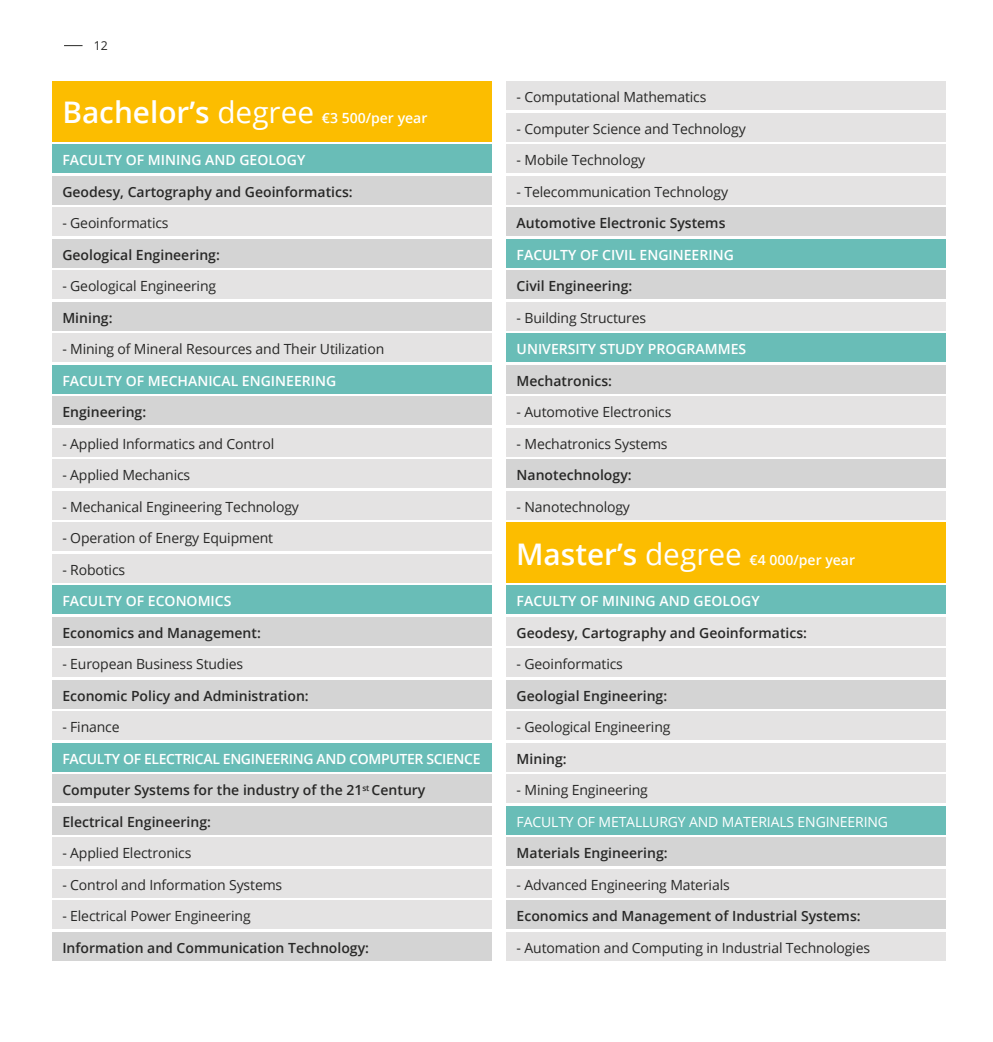
<style>
.page{position:relative;width:993px;height:1042px;background:#fff}
.page>*{position:absolute;margin:0;border:0;box-sizing:border-box;transform-origin:0 0}
.t1{font:14px "Open Sans";letter-spacing:-.01em;color:#282827}
.t2{font:600 14px "Open Sans";color:#282827}
.t3{font:600 14px "Open Sans";color:#fff}
.t4{font:600 14px "Open Sans";letter-spacing:-.025em;color:#fff}
.t5{font:14px "Open Sans";letter-spacing:-.01em;color:#fff}
.t6{font:12.25px "Open Sans";color:#282827}
.s1{font-size:29.75px}
.s2{font-weight:400;font-size:29.75px}
</style>
<div class="page">
<svg style="left:64px;top:45px;width:18px;height:1px"></svg>
<div style="left:52px;top:900px;width:439px;height:29px;background:#e4e3e3"></div>
<div style="left:52px;top:932px;width:439px;height:28px;background:#d4d4d4"></div>
<div style="left:52px;top:711px;width:439px;height:29px;background:#e4e3e3"></div>
<div style="left:52px;top:743px;width:439px;height:28px;background:#69bdb7"></div>
<div style="left:52px;top:806px;width:439px;height:28px;background:#d4d4d4"></div>
<div style="left:52px;top:837px;width:439px;height:29px;background:#e4e3e3"></div>
<div style="left:52px;top:869px;width:439px;height:28px;background:#e4e3e3"></div>
<div style="left:52px;top:522px;width:439px;height:29px;background:#e4e3e3"></div>
<div style="left:52px;top:554px;width:439px;height:28px;background:#e4e3e3"></div>
<div style="left:52px;top:585px;width:439px;height:29px;background:#69bdb7"></div>
<div style="left:52px;top:617px;width:439px;height:28px;background:#d4d4d4"></div>
<div style="left:52px;top:648px;width:439px;height:29px;background:#e4e3e3"></div>
<div style="left:52px;top:680px;width:439px;height:28px;background:#d4d4d4"></div>
<div style="left:52px;top:333px;width:439px;height:29px;background:#e4e3e3"></div>
<div style="left:52px;top:365px;width:439px;height:28px;background:#69bdb7"></div>
<div style="left:52px;top:396px;width:439px;height:29px;background:#d4d4d4"></div>
<div style="left:52px;top:428px;width:439px;height:28px;background:#e4e3e3"></div>
<div style="left:52px;top:459px;width:439px;height:29px;background:#e4e3e3"></div>
<div style="left:52px;top:491px;width:439px;height:28px;background:#e4e3e3"></div>
<div style="left:52px;top:144px;width:439px;height:29px;background:#69bdb7"></div>
<div style="left:52px;top:176px;width:439px;height:28px;background:#d4d4d4"></div>
<div style="left:52px;top:207px;width:439px;height:29px;background:#e4e3e3"></div>
<div style="left:52px;top:239px;width:439px;height:28px;background:#d4d4d4"></div>
<div style="left:52px;top:270px;width:439px;height:29px;background:#e4e3e3"></div>
<div style="left:52px;top:302px;width:439px;height:28px;background:#d4d4d4"></div>
<div style="left:52px;top:774px;width:439px;height:29px;background:#d4d4d4"></div>
<div style="left:52px;top:81px;width:439px;height:60px;background:#fcbd00"></div>
<div style="left:506px;top:869px;width:439px;height:28px;background:#e4e3e3"></div>
<div style="left:505px;top:900px;width:440px;height:29px;background:#d4d4d4"></div>
<div style="left:506px;top:806px;width:439px;height:28px;background:#69bdb7"></div>
<div style="left:506px;top:837px;width:439px;height:29px;background:#d4d4d4"></div>
<div style="left:506px;top:617px;width:439px;height:28px;background:#e4e3e3"></div>
<div style="left:506px;top:648px;width:439px;height:29px;background:#e4e3e3"></div>
<div style="left:506px;top:711px;width:439px;height:29px;background:#e4e3e3"></div>
<div style="left:506px;top:743px;width:439px;height:28px;background:#e4e3e3"></div>
<div style="left:506px;top:774px;width:439px;height:29px;background:#e4e3e3"></div>
<div style="left:506px;top:491px;width:439px;height:28px;background:#e4e3e3"></div>
<div style="left:506px;top:522px;width:439px;height:60px;background:#fcbd00"></div>
<div style="left:506px;top:585px;width:439px;height:29px;background:#69bdb7"></div>
<div style="left:506px;top:302px;width:439px;height:28px;background:#e4e3e3"></div>
<div style="left:506px;top:333px;width:439px;height:29px;background:#69bdb7"></div>
<div style="left:506px;top:365px;width:439px;height:28px;background:#d4d4d4"></div>
<div style="left:506px;top:396px;width:439px;height:29px;background:#e4e3e3"></div>
<div style="left:506px;top:428px;width:439px;height:28px;background:#e4e3e3"></div>
<div style="left:506px;top:459px;width:439px;height:29px;background:#d4d4d4"></div>
<div style="left:506px;top:81px;width:439px;height:29px;background:#e4e3e3"></div>
<div style="left:506px;top:113px;width:439px;height:28px;background:#e4e3e3"></div>
<div style="left:506px;top:144px;width:439px;height:29px;background:#e4e3e3"></div>
<div style="left:506px;top:176px;width:439px;height:28px;background:#e4e3e3"></div>
<div style="left:506px;top:239px;width:439px;height:28px;background:#69bdb7"></div>
<div style="left:506px;top:270px;width:439px;height:29px;background:#d4d4d4"></div>
<div style="left:506px;top:680px;width:439px;height:28px;background:#d4d4d4"></div>
<div style="left:506px;top:207px;width:439px;height:29px;background:#d4d4d4"></div>
<div style="left:505px;top:932px;width:440px;height:28px;background:#e4e3e3"></div>
<p class="t6" style="left:94px;top:41px;width:16px">12</p>
<p class="t3" style="left:62px;top:113px;width:366px"><span class="s1">Bachelor’s</span> <span class="s2">degree</span> €3 500/per year</p>
<p class="t3" style="left:62px;top:154px;width:244px">FACULTY OF MINING AND GEOLOGY</p>
<p class="t2" style="left:62px;top:186px;width:292px">Geodesy, Cartography and Geoinformatics:</p>
<p class="t1" style="left:62px;top:217px;width:108px">- Geoinformatics</p>
<p class="t2" style="left:62px;top:249px;width:159px">Geological Engineering:</p>
<p class="t1" style="left:62px;top:280px;width:155px">- Geological Engineering</p>
<p class="t2" style="left:62px;top:312px;width:52px">Mining:</p>
<p class="t1" style="left:62px;top:343px;width:323px">- Mining of Mineral Resources and Their Utilization</p>
<p class="t3" style="left:62px;top:375px;width:275px">FACULTY OF MECHANICAL ENGINEERING</p>
<p class="t2" style="left:62px;top:406px;width:85px">Engineering:</p>
<p class="t1" style="left:62px;top:438px;width:213px">- Applied Informatics and Control</p>
<p class="t1" style="left:62px;top:469px;width:129px">- Applied Mechanics</p>
<p class="t1" style="left:62px;top:501px;width:238px">- Mechanical Engineering Technology</p>
<p class="t1" style="left:62px;top:532px;width:212px">- Operation of Energy Equipment</p>
<p class="t1" style="left:62px;top:564px;width:64px">- Robotics</p>
<p class="t3" style="left:62px;top:595px;width:170px">FACULTY OF ECONOMICS</p>
<p class="t2" style="left:62px;top:627px;width:200px">Economics and Management:</p>
<p class="t1" style="left:62px;top:658px;width:182px">- European Business Studies</p>
<p class="t2" style="left:62px;top:690px;width:248px">Economic Policy and Administration:</p>
<p class="t1" style="left:62px;top:721px;width:59px">- Finance</p>
<p class="t4" style="left:62px;top:753px;width:419px">FACULTY OF ELECTRICAL ENGINEERING AND COMPUTER SCIENCE</p>
<p class="t2" style="left:62px;top:784px;width:364px">Computer Systems for the industry of the 21<sup>st</sup> Century</p>
<p class="t2" style="left:62px;top:816px;width:150px">Electrical Engineering:</p>
<p class="t1" style="left:62px;top:847px;width:130px">- Applied Electronics</p>
<p class="t1" style="left:62px;top:879px;width:221px">- Control and Information Systems</p>
<p class="t1" style="left:62px;top:910px;width:190px">- Electrical Power Engineering</p>
<p class="t2" style="left:62px;top:942px;width:308px">Information and Communication Technology:</p>
<p class="t1" style="left:516px;top:91px;width:191px">- Computational Mathematics</p>
<p class="t1" style="left:516px;top:123px;width:231px">- Computer Science and Technology</p>
<p class="t1" style="left:516px;top:154px;width:130px">- Mobile Technology</p>
<p class="t1" style="left:516px;top:186px;width:213px">- Telecommunication Technology</p>
<p class="t2" style="left:516px;top:217px;width:210px">Automotive Electronic Systems</p>
<p class="t3" style="left:516px;top:249px;width:218px">FACULTY OF CIVIL ENGINEERING</p>
<p class="t2" style="left:516px;top:280px;width:117px">Civil Engineering:</p>
<p class="t1" style="left:516px;top:312px;width:131px">- Building Structures</p>
<p class="t3" style="left:516px;top:343px;width:231px">UNIVERSITY STUDY PROGRAMMES</p>
<p class="t2" style="left:516px;top:375px;width:97px">Mechatronics:</p>
<p class="t1" style="left:516px;top:406px;width:156px">- Automotive Electronics</p>
<p class="t1" style="left:516px;top:438px;width:152px">- Mechatronics Systems</p>
<p class="t2" style="left:516px;top:469px;width:116px">Nanotechnology:</p>
<p class="t1" style="left:516px;top:501px;width:115px">- Nanotechnology</p>
<p class="t3" style="left:516px;top:554px;width:340px"><span class="s1">Master’s</span> <span class="s2">degree</span> €4 000/per year</p>
<p class="t3" style="left:516px;top:595px;width:244px">FACULTY OF MINING AND GEOLOGY</p>
<p class="t2" style="left:516px;top:627px;width:292px">Geodesy, Cartography and Geoinformatics:</p>
<p class="t1" style="left:516px;top:658px;width:108px">- Geoinformatics</p>
<p class="t2" style="left:516px;top:690px;width:152px">Geologial Engineering:</p>
<p class="t1" style="left:516px;top:721px;width:155px">- Geological Engineering</p>
<p class="t2" style="left:516px;top:753px;width:52px">Mining:</p>
<p class="t1" style="left:516px;top:784px;width:133px">- Mining Engineering</p>
<p class="t5" style="left:516px;top:816px;width:373px">FACULTY OF METALLURGY AND MATERIALS ENGINEERING</p>
<p class="t2" style="left:516px;top:847px;width:152px">Materials Engineering:</p>
<p class="t1" style="left:516px;top:879px;width:214px">- Advanced Engineering Materials</p>
<p class="t2" style="left:516px;top:910px;width:345px">Economics and Management of Industrial Systems:</p>
<p class="t1" style="left:516px;top:942px;width:355px">- Automation and Computing in Industrial Technologies</p>
</div>
